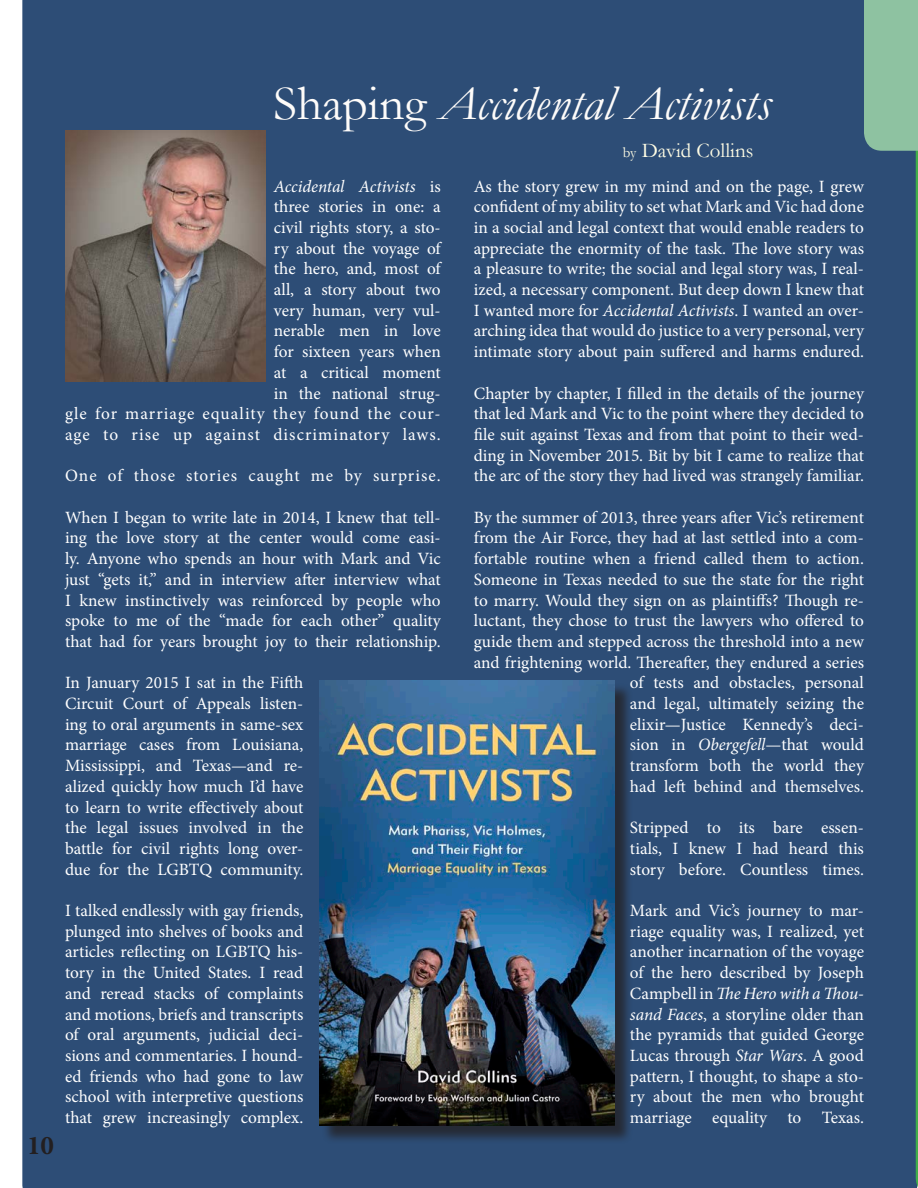
<style>
.page{position:relative;width:918px;height:1188px;background:#fff}
.page>*{position:absolute;margin:0;border:0;box-sizing:border-box;transform-origin:0 0}
.t1{font:italic 49.5px "Garamond";color:#fefcfa}
.t2{font:700 27px "Minion Pro";color:#231f20}
.t3{font:21px "Garamond";color:#fffde5}
.t4{font:17.25px/20.7px "Minion Pro";color:#fff;text-align:justify}
.t5{font:17.25px "Minion Pro";letter-spacing:.06em;color:#fff}
.s1{font-style:normal}
.s2{font-style:italic}
.s3{font-size:15px}
</style>
<div class="page">
<div style="left:22px;top:0;width:842px;height:1188px;background:#2d4d76"></div>
<svg style="left:864px;top:0;width:54px;height:1188px;background:#395e79"></svg>
<div style="left:322px;top:683px;width:311px;height:461px;background:#231f20;opacity:.75"></div>
<img style="left:320px;top:680px;width:295px;height:445px">
<img style="left:65px;top:131px;width:200px;height:250px">
<h2 class="t2" style="left:27px;top:1126px;width:28px">10</h2>
<p class="t1" style="left:274px;top:70px;width:499px"><span class="s1">Shaping</span> Accidental Activists</p>
<p class="t4" style="left:65px;top:176px;width:377px;text-align:right"><span class="s2">Accidental Activists</span> is<br>three stories in one: a<br>civil rights story, a sto-<br>ry about the voyage of<br>the hero, and, most of<br>all, a story about two<br>very human, very vul-<br>nerable men in love<br>for sixteen years when<br>at a critical moment<br>in the national strug-<br>gle for marriage equality they found the cour&shy;age to rise up against discriminatory laws.</p>
<p class="t5" style="left:65px;top:464px;width:377px">One of those stories caught me by surprise.</p>
<p class="t4" style="left:65px;top:507px;width:377px">When I began to write late in 2014, I knew that tell&shy;ing the love story at the center would come easi&shy;ly. Anyone who spends an hour with Mark and Vic just “gets it,” and in interview after interview what I knew instinctively was reinforced by people who spoke to me of the “made for each other” quality that had for years brought joy to their relationship.</p>
<p class="t4" style="left:65px;top:673px;width:240px">In January 2015 I sat in the Fifth Circuit Court of Appeals listen&shy;ing to oral arguments in same-sex marriage cases from Louisiana, Mississippi, and Texas—and re&shy;alized quickly how much I’d have to learn to write effectively about the legal issues involved in the battle for civil rights long over&shy;due for the LGBTQ community.</p>
<p class="t4" style="left:65px;top:900px;width:240px">I talked endlessly with gay friends, plunged into shelves of books and articles reflecting on LGBTQ his&shy;tory in the United States. I read and reread stacks of complaints and motions, briefs and transcripts of oral arguments, judicial deci&shy;sions and commentaries. I hound&shy;ed friends who had gone to law school with interpretive questions that grew increasingly complex.</p>
<p class="t3" style="left:623px;top:136px;width:132px"><span class="s3">by</span> David Collins</p>
<p class="t4" style="left:474px;top:176px;width:392px">As the story grew in my mind and on the page, I grew confident of my ability to set what Mark and Vic had done in a social and legal context that would enable readers to appreciate the enormity of the task. The love story was a pleasure to write; the social and legal story was, I real&shy;ized, a necessary component. But deep down I knew that I wanted more for <span class="s2">Accidental Activists</span>. I wanted an over&shy;arching idea that would do justice to a very personal, very intimate story about pain suffered and harms endured.</p>
<p class="t4" style="left:474px;top:383px;width:392px">Chapter by chapter, I filled in the details of the journey that led Mark and Vic to the point where they decided to file suit against Texas and from that point to their wed&shy;ding in November 2015. Bit by bit I came to realize that the arc of the story they had lived was strangely familiar.</p>
<p class="t4" style="left:474px;top:507px;width:392px;text-align:right">By the summer of 2013, three years after Vic’s retirement from the Air Force, they had at last settled into a com&shy;fortable routine when a friend called them to action.<br>Someone in Texas needed to sue the state for the right to marry. Would they sign on as plaintiffs? Though re&shy;luctant, they chose to trust the lawyers who offered to guide them and stepped across the threshold into a new and frightening world. Thereafter, they endured a series of tests and obstacles, personal<br>and legal, ultimately seizing the<br>elixir—Justice Kennedy’s deci-<br>sion in <span class="s2">Obergefell</span>—that would<br>transform both the world they<br>had left behind and themselves.</p>
<p class="t4" style="left:630px;top:817px;width:235px">Stripped to its bare essen&shy;tials, I knew I had heard this</p>
<p class="t4" style="left:630px;top:859px;width:235px">story before. Countless times.</p>
<p class="t4" style="left:630px;top:900px;width:236px">Mark and Vic’s journey to mar&shy;riage equality was, I realized, yet another incarnation of the voyage of the hero described by Joseph Campbell in <span class="s2">The Hero with a Thou&shy;sand Faces</span>, a storyline older than the pyramids that guided George Lucas through <span class="s2">Star Wars</span>. A good pattern, I thought, to shape a sto&shy;ry about the men who brought marriage equality to Texas.</p>
</div>
